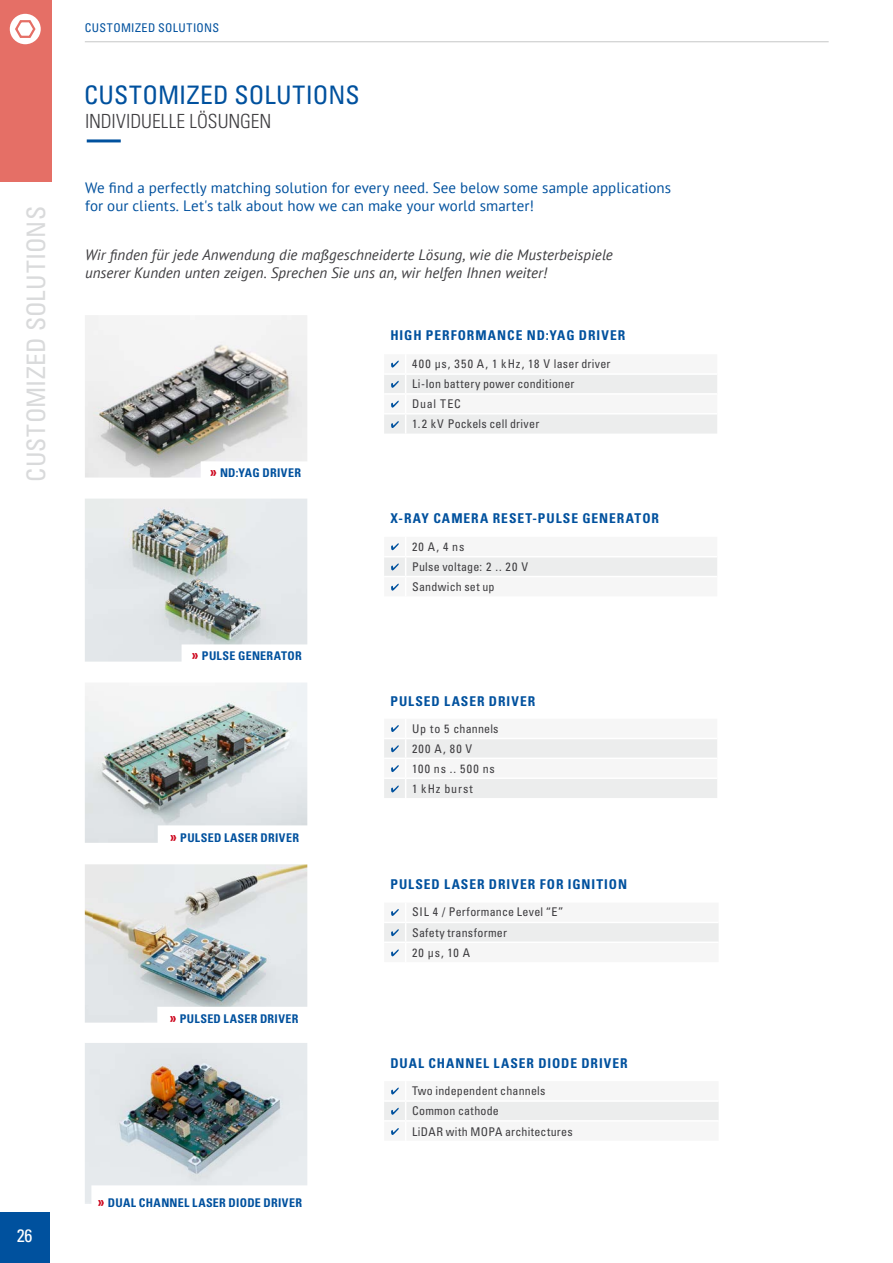
<style>
.page{position:relative;width:893px;height:1263px;background:#fff}
.page>*{position:absolute;margin:0;border:0;box-sizing:border-box;transform-origin:0 0}
.t1{font:condensed 25.5px "Univers LT Std";letter-spacing:.01em;color:#00519e}
.t2{font:condensed 25.5px "Univers LT Std";letter-spacing:.01em;color:#d9dadb}
.t3{font:300 condensed 19.5px "Univers LT Std";color:#3e3d40}
.t4{font:condensed 18px "Univers LT Std";color:#fff}
.t5{font:italic 15px/18px "PT Sans";letter-spacing:.005em;color:#3e3d40}
.t6{font:15px/18px "PT Sans";letter-spacing:.005em;color:#00519e}
.t7{font:700 condensed 13.5px "Univers LT Std";letter-spacing:.07em;color:#00519e}
.t8{font:condensed 12px/20.2px "Univers LT Std";letter-spacing:.02em;color:#3e3d40}
.t9{font:700 condensed 12px "Univers LT Std";letter-spacing:.025em;color:#00519e}
.t10{font:condensed 12px/20.1px "Univers LT Std";letter-spacing:.07em;color:#3e3d40}
.t11{font:condensed 12px "Univers LT Std";letter-spacing:.035em;color:#00519e}
.s1{font-size:15px;color:#cd071e}
</style>
<div class="page">
<div style="left:0;top:0;width:51px;height:181px;background:#e56f66"></div>
<hr style="left:85px;top:41px;width:744px;height:1px;background:#c6c7c8">
<hr style="left:87px;top:139px;width:34px;height:3px;background:#00519e">
<svg style="left:384px;top:360px;width:333px;height:74px"></svg>
<div style="left:384px;top:725px;width:333px;height:73px;background:#f1f1f1"></div>
<svg style="left:384px;top:909px;width:335px;height:48px"></svg>
<svg style="left:384px;top:1087px;width:335px;height:48px"></svg>
<svg style="left:384px;top:543px;width:333px;height:48px"></svg>
<img style="left:85px;top:315px;width:222px;height:162px">
<img style="left:85px;top:683px;width:222px;height:160px">
<img style="left:85px;top:499px;width:222px;height:163px">
<div style="left:10px;top:14px;width:31px;height:30px;background:#fff;border-radius:50%"></div>
<svg style="left:14px;top:18px;width:23px;height:20px"></svg>
<img style="left:85px;top:864px;width:222px;height:159px">
<img style="left:85px;top:1043px;width:222px;height:161px">
<div style="left:0;top:1213px;width:50px;height:50px;background:#00519e"></div>
<h1 class="t2" style="left:20px;top:482px;width:277px;rotate:-90deg">CUSTOMIZED SOLUTIONS</h1>
<h3 class="t4" style="left:17px;top:1224px;width:17px">26</h3>
<p class="t11" style="left:85px;top:20px;width:136px">CUSTOMIZED SOLUTIONS</p>
<h1 class="t1" style="left:84px;top:78px;width:277px">CUSTOMIZED SOLUTIONS</h1>
<h2 class="t3" style="left:85px;top:109px;width:188px">INDIVIDUELLE LÖSUNGEN</h2>
<p class="t6" style="left:85px;top:178px;width:588px">We find a perfectly matching solution for every need. See below some sample applications for our clients. Let's talk about how we can make your world smarter!</p>
<p class="t5" style="left:85px;top:245px;width:529px">Wir finden für jede Anwendung die maßgeschneiderte Lösung, wie die Musterbeispiele unserer Kunden unten zeigen. Sprechen Sie uns an, wir helfen Ihnen weiter!</p>
<p class="t9" style="left:210px;top:465px;width:92px"><span class="s1">»</span> ND:YAG DRIVER</p>
<p class="t9" style="left:192px;top:648px;width:111px"><span class="s1">»</span> PULSE GENERATOR</p>
<p class="t9" style="left:170px;top:830px;width:130px"><span class="s1">»</span> PULSED LASER DRIVER</p>
<p class="t9" style="left:170px;top:1011px;width:130px"><span class="s1">»</span> PULSED LASER DRIVER</p>
<p class="t9" style="left:98px;top:1195px;width:206px"><span class="s1">»</span> DUAL CHANNEL LASER DIODE DRIVER</p>
<p class="t7" style="left:390px;top:327px;width:236px">HIGH PERFORMANCE ND:YAG DRIVER</p>
<p class="t8" style="left:412px;top:354px;width:200px">400 µs, 350 A, 1 kHz, 18 V laser driver<br>Li-Ion battery power conditioner<br>Dual TEC<br>1.2 kV Pockels cell driver</p>
<p class="t7" style="left:390px;top:509px;width:270px">X-RAY CAMERA RESET-PULSE GENERATOR</p>
<p class="t8" style="left:412px;top:536px;width:117px">20 A, 4 ns<br>Pulse voltage: 2 .. 20 V<br>Sandwich set up</p>
<p class="t7" style="left:390px;top:692px;width:146px">PULSED LASER DRIVER</p>
<p class="t10" style="left:412px;top:718px;width:88px">Up to 5 channels<br>200 A, 80 V<br>100 ns .. 500 ns<br>1 kHz burst</p>
<p class="t7" style="left:390px;top:876px;width:238px">PULSED LASER DRIVER FOR IGNITION</p>
<p class="t8" style="left:412px;top:902px;width:153px">SIL 4 / Performance Level “E”<br>Safety transformer<br>20 µs, 10 A</p>
<p class="t7" style="left:390px;top:1055px;width:239px">DUAL CHANNEL LASER DIODE DRIVER</p>
<p class="t8" style="left:412px;top:1080px;width:162px">Two independent channels<br>Common cathode<br>LiDAR with MOPA architectures</p>
</div>
